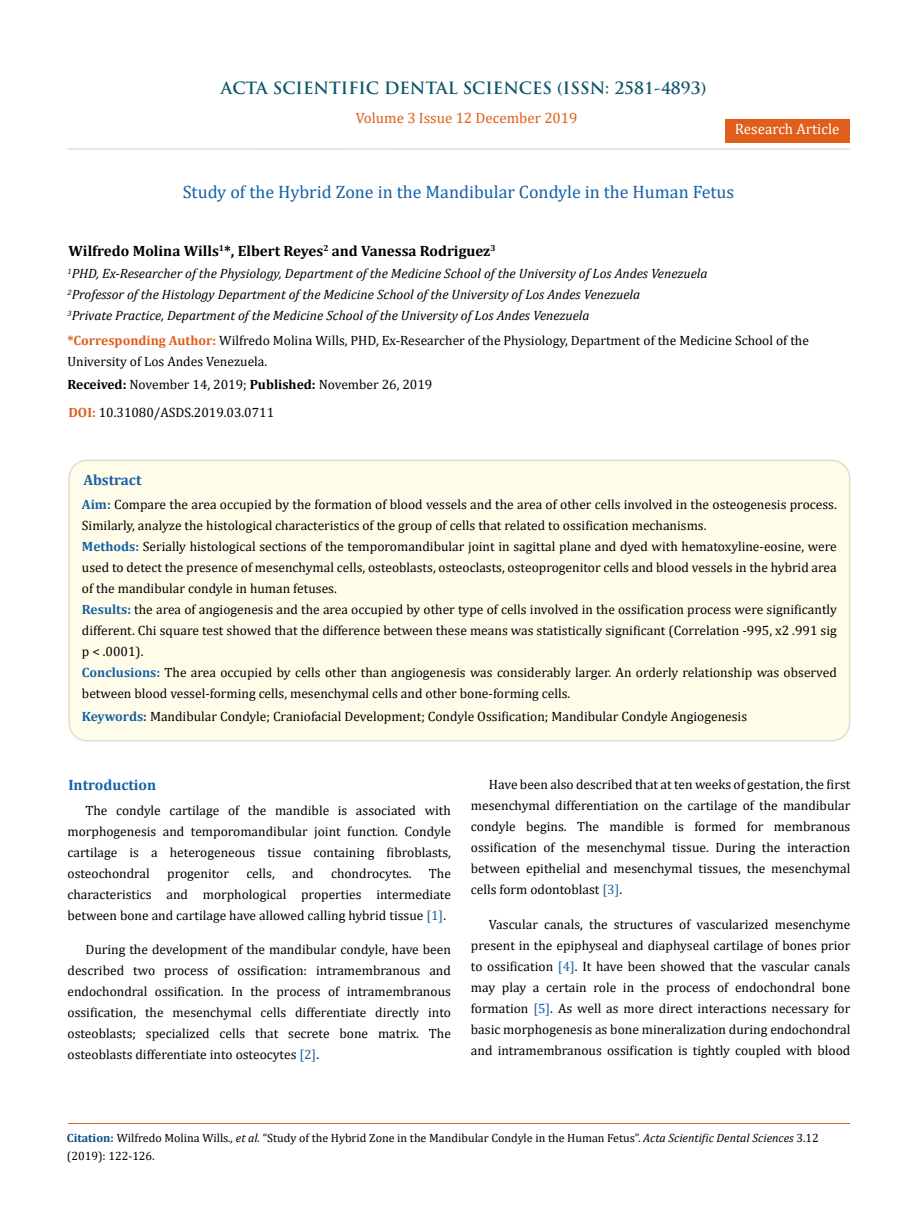
<style>
.page{position:relative;width:917px;height:1224px;background:#fff}
.page>*{position:absolute;margin:0;border:0;box-sizing:border-box;transform-origin:0 0}
.t1{font:18px "Cambria";color:#1560a6}
.t2{font:700 16.5px "Trajan Pro";color:#0e546a}
.t3{font:700 15px "Cambria";color:#000}
.t4{font:15px "Cambria";color:#e05d1a}
.t5{font:700 15px "Cambria";color:#1560a6}
.t6{font:15px "Cambria";color:#fff}
.t7{font:13.5px/21px "Cambria";color:#000;text-align:justify}
.t8{font:italic 13.5px/21px "Cambria";color:#000}
.t9{font:12px/18px "Cambria";color:#000}
.s1{font-weight:700;color:#e05d1a}
.s2{font-weight:700}
.s3{font-weight:700;color:#1560a6}
.s4{font-weight:700;color:#0e546a}
.s5{color:#1560a6}
.s6{font-weight:700;color:#035089}
.s7{font-style:italic}
</style>
<div class="page">
<div style="left:724px;top:119px;width:125px;height:23px;background:#e05d1a"></div>
<div style="left:69px;top:460px;width:780px;height:281px;background:#fffde9;border-radius:18px"></div>
<div style="left:68px;top:460px;width:782px;height:282px;border:2px solid #e0dfcd;border-radius:18px"></div>
<hr style="left:67px;top:148px;width:782px;height:2px;background:#e0dfcd">
<hr style="left:68px;top:1124px;width:781px;height:1px;background:#e05d1a">
<p class="t2" style="left:221px;top:77px;width:487px">ACTA SCIENTIFIC DENTAL SCIENCES (ISSN: 2581-4893)</p>
<p class="t4" style="left:356px;top:109px;width:223px">Volume 3 Issue 12 December 2019</p>
<p class="t6" style="left:735px;top:120px;width:106px">Research Article</p>
<h1 class="t1" style="left:183px;top:181px;width:553px">Study of the Hybrid Zone in the Mandibular Condyle in the Human Fetus</h1>
<p class="t3" style="left:69px;top:240px;width:428px">Wilfredo Molina Wills<sup>1</sup>*, Elbert Reyes<sup>2</sup> and Vanessa Rodriguez<sup>3</sup></p>
<p class="t8" style="left:68px;top:263px;width:641px"><sup>1</sup>PHD, Ex-Researcher of the Physiology, Department of the Medicine School of the University of Los Andes Venezuela<br><sup>2</sup>Professor of the Histology Department of the Medicine School of the University of Los Andes Venezuela<br><sup>3</sup>Private Practice, Department of the Medicine School of the University of Los Andes Venezuela</p>
<p class="t7" style="left:67px;top:330px;width:743px"><span class="s1">*Corresponding Author:</span> Wilfredo Molina Wills, PHD, Ex-Researcher of the Physiology, Department of the Medicine School of the<br>University of Los Andes Venezuela.</p>
<p class="t7" style="left:67px;top:374px;width:366px"><span class="s2">Received:</span> November 14, 2019; <span class="s2">Published:</span> November 26, 2019</p>
<p class="t7" style="left:68px;top:402px;width:207px"><span class="s1">DOI:</span> 10.31080/ASDS.2019.03.0711</p>
<p class="t5" style="left:83px;top:469px;width:60px">Abstract</p>
<p class="t7" style="left:82px;top:494px;width:756px;text-align:left"><span class="s3">Aim:</span> Compare the area occupied by the formation of blood vessels and the area of other cells involved in the osteogenesis process.<br>Similarly, analyze the histological characteristics of the group of cells that related to ossification mechanisms.<br><span class="s3">Methods:</span> Serially histological sections of the temporomandibular joint in sagittal plane and dyed with hematoxyline-eosine, were used to detect the presence of mesenchymal cells, osteoblasts, osteoclasts, osteoprogenitor cells and blood vessels in the hybrid area of the mandibular condyle in human fetuses.<br><span class="s3">Results:</span> the area of angiogenesis and the area occupied by other type of cells involved in the ossification process were significantly different. Chi square test showed that the difference between these means was statistically significant (Correlation -995, x2 .991 sig p &lt; .0001).<br><span class="s3">Conclusions:</span> The area occupied by cells other than angiogenesis was considerably larger. An orderly relationship was observed between blood vessel-forming cells, mesenchymal cells and other bone-forming cells.</p>
<p class="t7" style="left:82px;top:706px;width:667px"><span class="s3">Keywords</span><span class="s4">:</span> Mandibular Condyle; Craniofacial Development; Condyle Ossification; Mandibular Condyle Angiogenesis</p>
<p class="t5" style="left:68px;top:775px;width:89px">Introduction</p>
<p class="t7" style="left:471px;top:774px;width:381px;text-indent:18px">Have been also described that at ten weeks of gestation, the first mesenchymal differentiation on the cartilage of the mandibular condyle begins. The mandible is formed for membranous ossification of the mesenchymal tissue. During the interaction between epithelial and mesenchymal tissues, the mesenchymal cells form odontoblast <span class="s5">[3]</span>.</p>
<p class="t7" style="left:471px;top:914px;width:381px;text-indent:18px">Vascular canals, the structures of vascularized mesenchyme present in the epiphyseal and diaphyseal cartilage of bones prior to ossification <span class="s5">[4]</span>. It have been showed that the vascular canals may play a certain role in the process of endochondral bone formation <span class="s5">[5]</span>. As well as more direct interactions necessary for basic morphogenesis as bone mineralization during endochondral and intramembranous ossification is tightly coupled with blood</p>
<p class="t7" style="left:67px;top:799px;width:385px;text-indent:18px">The condyle cartilage of the mandible is associated with morphogenesis and temporomandibular joint function. Condyle cartilage is a heterogeneous tissue containing fibroblasts, osteochondral</p>
<p class="t7" style="left:67px;top:862px;width:385px;text-indent:361px">The characteristics and morphological properties intermediate between bone and cartilage have allowed calling hybrid tissue <span class="s5">[1]</span>.</p>
<p class="t7" style="left:67px;top:939px;width:385px;text-indent:18px">During the development of the mandibular condyle, have been described two process of ossification: intramembranous and endochondral ossification. In the process of intramembranous ossification, the mesenchymal cells differentiate directly into osteoblasts; specialized cells that secrete bone matrix. The osteoblasts differentiate into osteocytes <span class="s5">[2]</span>.</p>
<p class="t7" style="left:167px;top:862px;width:63px">progenitor</p>
<p class="t7" style="left:246px;top:862px;width:30px">cells,</p>
<p class="t7" style="left:292px;top:862px;width:23px">and</p>
<p class="t7" style="left:331px;top:862px;width:82px">chondrocytes.</p>
<p class="t9" style="left:67px;top:1129px;width:753px"><span class="s6">Citation:</span> Wilfredo Molina Wills<span class="s7">., et al.</span> “Study of the Hybrid Zone in the Mandibular Condyle in the Human Fetus”. <span class="s7">Acta Scientific Dental Sciences</span> 3.12 (2019): 122-126.</p>
</div>
